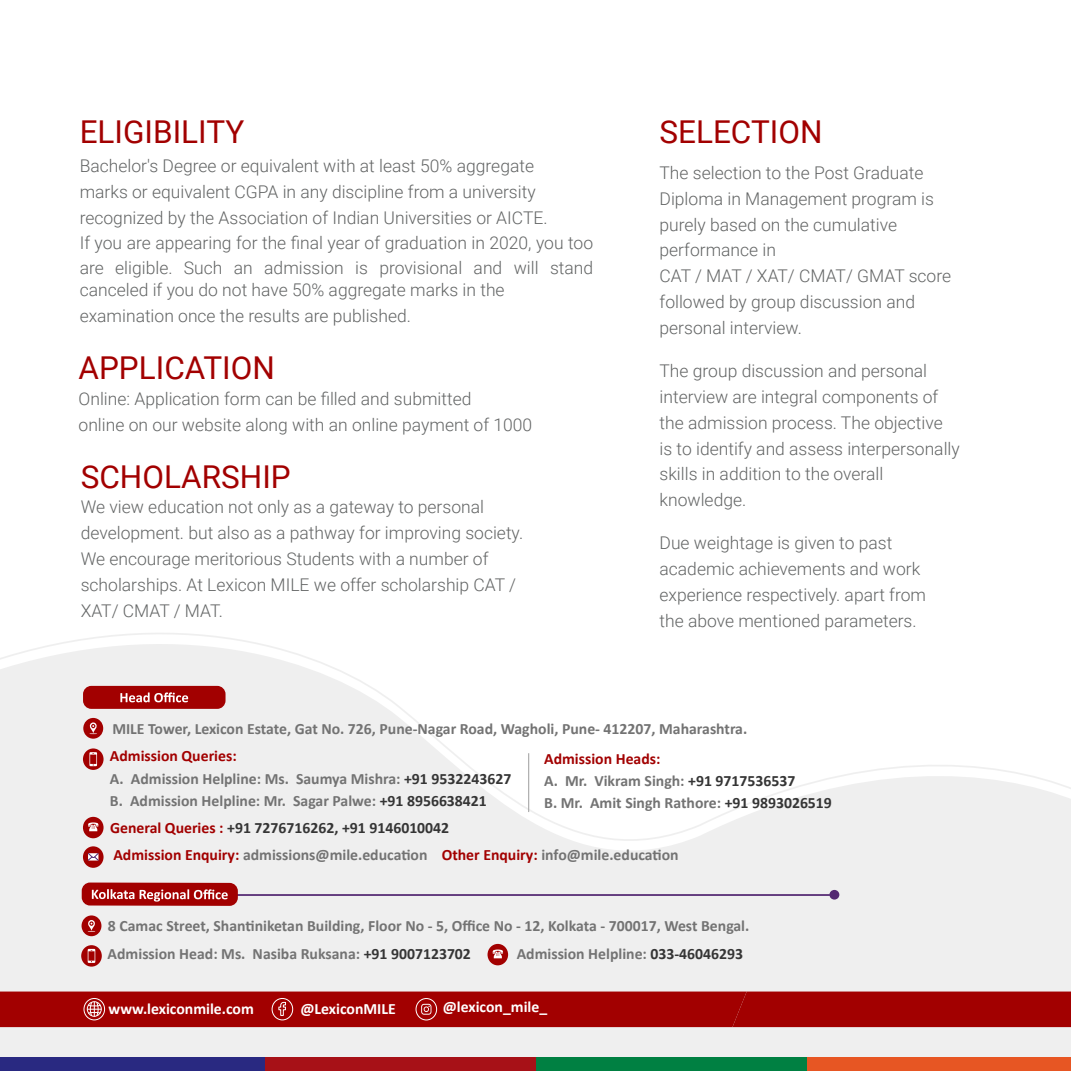
<style>
.page{position:relative;width:1071px;height:1071px;background:#fff}
.page>*{position:absolute;margin:0;border:0;box-sizing:border-box;transform-origin:0 0}
.t1{font:31.5px "Roboto";color:#a20000}
.t2{font:300 17.5px/25.9px "Roboto";color:#636565}
.t3{font:700 15.75px/22.4px "Calibri";color:#737373}
.t4{font:700 15.75px "Calibri";color:#fff}
.t5{font:700 15.75px "Calibri";color:#353535}
.s1{color:#a20000}
.s2{color:#353535}
</style>
<div class="page">
<svg style="left:0;top:633px;width:1071px;height:424px"></svg>
<div style="left:0;top:992px;width:1071px;height:35px;background:#a20000"></div>
<div style="left:83px;top:718px;width:20px;height:21px;background:#a20000;border-radius:50%"></div>
<svg style="left:89px;top:722px;width:8px;height:12px"></svg>
<div style="left:83px;top:817px;width:21px;height:21px;background:#a20000;border-radius:50%"></div>
<svg style="left:88px;top:822px;width:10px;height:9px"></svg>
<div style="left:83px;top:846px;width:21px;height:22px;background:#a20000;border-radius:50%"></div>
<svg style="left:88px;top:853px;width:11px;height:8px"></svg>
<div style="left:83px;top:686px;width:143px;height:23px;background:#a20000;border-radius:8px"></div>
<svg style="left:120px;top:692px;width:68px;height:10px"></svg>
<div style="left:82px;top:915px;width:19px;height:21px;background:#a20000;border-radius:50%"></div>
<svg style="left:87px;top:920px;width:9px;height:12px"></svg>
<div style="left:488px;top:944px;width:20px;height:21px;background:#a20000;border-radius:50%"></div>
<svg style="left:493px;top:950px;width:10px;height:8px"></svg>
<svg style="left:83px;top:748px;width:21px;height:22px"></svg>
<svg style="left:89px;top:752px;width:8px;height:14px"></svg>
<svg style="left:81px;top:945px;width:21px;height:22px"></svg>
<svg style="left:88px;top:949px;width:7px;height:14px"></svg>
<hr style="left:218px;top:894px;width:612px;height:2px;background:#542972">
<div style="left:829px;top:890px;width:10px;height:10px;background:#542972;border-radius:50%"></div>
<hr style="left:528px;top:753px;width:1px;height:59px;background:#9d9d9d">
<div style="left:82px;top:883px;width:156px;height:23px;background:#a20000;border-radius:8px"></div>
<svg style="left:92px;top:889px;width:136px;height:13px"></svg>
<div style="left:0;top:1057px;width:266px;height:14px;background:#292981"></div>
<div style="left:266px;top:1057px;width:270px;height:14px;background:#a71117"></div>
<div style="left:536px;top:1057px;width:271px;height:14px;background:#008042"></div>
<div style="left:807px;top:1057px;width:264px;height:14px;background:#e75623"></div>
<h1 class="t1" style="left:80px;top:109px;width:166px">ELIGIBILITY</h1>
<p class="t2" style="left:80px;top:152px;width:515px">Bachelor's Degree or equivalent with at least 50% aggregate<br>marks or equivalent CGPA in any discipline from a university recognized by the Association of Indian Universities or AICTE.<br>If you are appearing for the final year of graduation in 2020, you too are eligible. Such an admission is provisional and will stand</p>
<p class="t2" style="left:80px;top:276px;width:427px">canceled if you do not have 50% aggregate marks in the examination once the results are published.</p>
<h1 class="t1" style="left:79px;top:346px;width:198px">APPLICATION</h1>
<p class="t2" style="left:79px;top:385px;width:455px">Online: Application form can be filled and submitted<br>online on our website along with an online payment of 1000</p>
<h1 class="t1" style="left:81px;top:454px;width:212px">SCHOLARSHIP</h1>
<p class="t2" style="left:81px;top:494px;width:444px">We view education not only as a gateway to personal development. but also as a pathway for improving society.<br>We encourage meritorious Students with a number of scholarships. At Lexicon MILE we offer scholarship CAT / XAT/ CMAT / MAT.</p>
<h1 class="t1" style="left:660px;top:109px;width:165px">SELECTION</h1>
<p class="t2" style="left:660px;top:159px;width:293px">The selection to the Post Graduate<br>Diploma in Management program is purely based on the cumulative performance in<br>CAT / MAT / XAT/ CMAT/ GMAT score followed by group discussion and personal interview.</p>
<p class="t2" style="left:660px;top:357px;width:302px">The group discussion and personal interview are integral components of the admission process. The objective is to identify and assess interpersonally skills in addition to the overall knowledge.</p>
<p class="t2" style="left:660px;top:530px;width:268px">Due weightage is given to past academic achievements and work experience respectively. apart from the above mentioned parameters.</p>
<p class="t3" style="left:112px;top:717px;width:636px">MILE Tower, Lexicon Estate, Gat No. 726, Pune-Nagar Road, Wagholi, Pune- 412207, Maharashtra.</p>
<p class="t3" style="left:110px;top:744px;width:403px"><span class="s1">Admission Queries:<br></span>A. Admission Helpline: Ms. Saumya Mishra: <span class="s2">+91 9532243627<br></span>B. Admission Helpline: Mr. Sagar Palwe: <span class="s2">+91 8956638421</span></p>
<p class="t5" style="left:110px;top:816px;width:341px"><span class="s1">General Queries :</span> +91 7276716262, +91 9146010042</p>
<p class="t3" style="left:544px;top:748px;width:289px;line-height:21.7px"><span class="s1">Admission Heads:<br></span>A. Mr. Vikram Singh: <span class="s2">+91 9717536537<br></span>B. Mr. Amit Singh Rathore: <span class="s2">+91 9893026519</span></p>
<p class="t3" style="left:113px;top:843px;width:567px"><span class="s1">Admission Enquiry:</span> admissions@mile.education <span class="s1">Other Enquiry:</span> info@mile.education</p>
<p class="t3" style="left:517px;top:912px;width:234px;line-height:27.7px;text-indent:-409px">8 Camac Street, Shantiniketan Building, Floor No - 5, Office No - 12, Kolkata - 700017, West Bengal.<br>Admission Helpline: <span class="s2">033-46046293</span></p>
<p class="t3" style="left:108px;top:942px;width:365px">Admission Head: Ms. Nasiba Ruksana: <span class="s2">+91 9007123702</span></p>
<p class="t4" style="left:109px;top:997px;width:147px">www.lexiconmile.com</p>
<p class="t4" style="left:300px;top:998px;width:97px">@LexiconMILE</p>
<p class="t4" style="left:443px;top:996px;width:106px">@lexicon_mile_</p>
</div>
